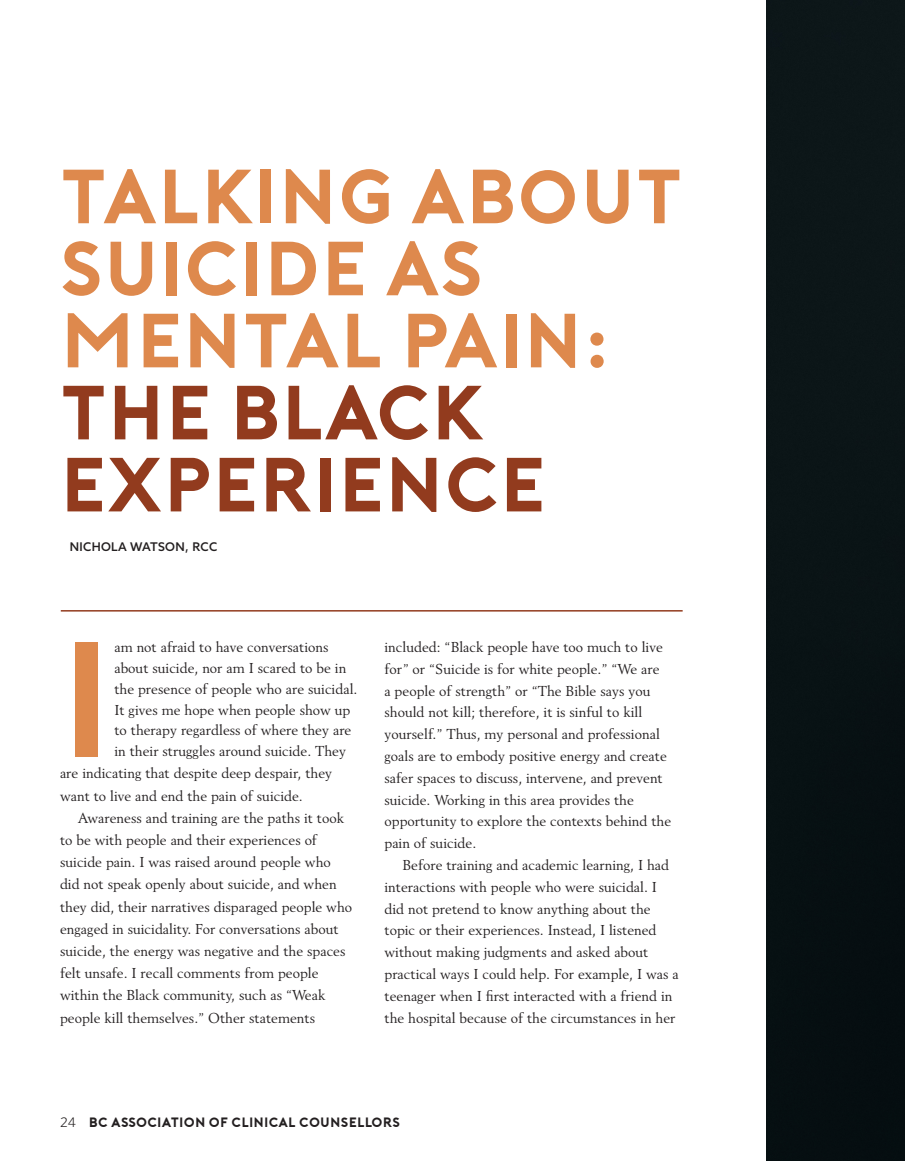
<style>
.page{position:relative;width:905px;height:1161px;background:#fff}
.page>*{position:absolute;margin:0;border:0;box-sizing:border-box;transform-origin:0 0}
.Body_Copy_Revival{font:163.2px "Porter Bold DEMO";color:#de894d}
.Header_Feature{font:76.5px/72px "Porter Bold DEMO";letter-spacing:-.01em;color:#de894d}
.Body_Copy_Revival-2{font:14.25px/21.8px "Revival 565 BT";color:#231f20}
.t1{font:13.5px "Porter Bold DEMO";color:#231f20}
.Byline{font:500 12px "Azo Sans";letter-spacing:.03em;color:#231f20}
.s1{color:#923b1e}
.s2{font-family:"Poynter Text Sans";font-weight:300}
</style>
<div class="page">
<div style="left:766px;top:0;width:138px;height:1161px;background:#0a1316"></div>
<hr style="left:61px;top:610px;width:621px;height:2px;background:#923b1e">
<p class="Header_Feature" style="left:60px;top:157px;width:625px">TALKING ABOUT<br>SUICIDE AS<br>MENTAL PAIN:<br><span class="s1">THE BLACK<br>EXPERIENCE</span></p>
<p class="Byline" style="left:70px;top:538px;width:149px">NICHOLA WATSON, RCC</p>
<p class="Body_Copy_Revival" style="left:60px;top:613px;width:56px">I</p>
<p class="Body_Copy_Revival-2" style="left:114px;top:636px;width:244px;line-height:20.9px">am not afraid to have conversations about suicide, nor am I scared to be in the presence of people who are suicidal.<br>It gives me hope when people show up to therapy regardless of where they are in their struggles around suicide. They</p>
<p class="Body_Copy_Revival-2" style="left:60px;top:762px;width:274px;line-height:22.2px">are indicating that despite deep despair, they want to live and end the pain of suicide.</p>
<p class="Body_Copy_Revival-2" style="left:60px;top:807px;width:293px;line-height:22.2px;text-indent:18px">Awareness and training are the paths it took to be with people and their experiences of suicide pain. I was raised around people who did not speak openly about suicide, and when they did, their narratives disparaged people who engaged in suicidality. For conversations about suicide, the energy was negative and the spaces felt unsafe. I recall comments from people within the Black community, such as “Weak people kill themselves.” Other statements</p>
<p class="Body_Copy_Revival-2" style="left:384px;top:636px;width:288px">included: “Black people have too much to live for” or “Suicide is for white people.” “We are<br>a people of strength” or “The Bible says you should not kill; therefore, it is sinful to kill yourself.” Thus, my personal and professional goals are to embody positive energy and create safer spaces to discuss, intervene, and prevent suicide. Working in this area provides the opportunity to explore the contexts behind the pain of suicide.</p>
<p class="Body_Copy_Revival-2" style="left:384px;top:854px;width:296px;text-indent:18px">Before training and academic learning, I had interactions with people who were suicidal. I did not pretend to know anything about the topic or their experiences. Instead, I listened without making judgments and asked about practical ways I could help. For example, I was a teenager when I first interacted with a friend in the hospital because of the circumstances in her</p>
<p class="t1" style="left:60px;top:1115px;width:342px"><span class="s2">24</span> BC ASSOCIATION OF CLINICAL COUNSELLORS</p>
</div>
